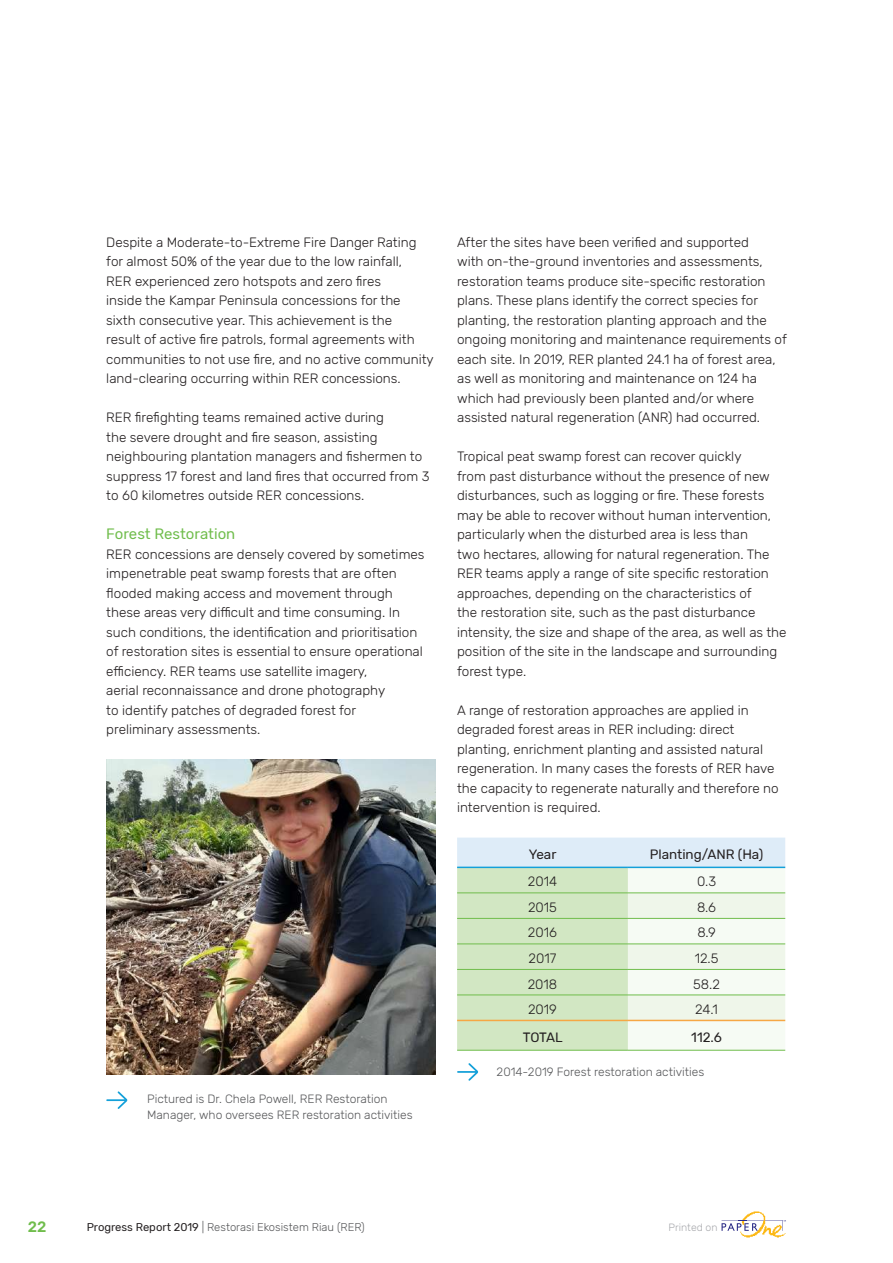
<style>
.page{position:relative;width:893px;height:1263px;background:#fff}
.page>*{position:absolute;margin:0;border:0;box-sizing:border-box;transform-origin:0 0}
.t1{font:15px "Rubik";color:#70bd4c}
.t2{font:500 15px "Rubik";color:#70bd4c}
.t3{font:300 13.5px/19.5px "Rubik";color:#231f20}
.t4{font:13.5px "Rubik";color:#231f20}
.t5{font:300 12px/16.5px "Rubik";color:#57585a}
.t6{font:300 11.25px "Rubik";color:#57585a}
.t7{font:300 10.5px "Rubik";color:#a8a9ad}
.s1{font-weight:400;color:#231f20}
</style>
<div class="page">
<svg style="left:457px;top:837px;width:328px;height:213px"></svg>
<hr style="left:457px;top:867px;width:171px;height:1px;background:#14a0d9">
<hr style="left:457px;top:893px;width:171px;height:1px;background:#70bd4c">
<hr style="left:457px;top:918px;width:171px;height:1px;background:#70bd4c">
<hr style="left:457px;top:944px;width:171px;height:1px;background:#70bd4c">
<hr style="left:457px;top:969px;width:171px;height:1px;background:#70bd4c">
<hr style="left:457px;top:995px;width:171px;height:1px;background:#70bd4c">
<hr style="left:457px;top:1050px;width:171px;height:1px;background:#70bd4c">
<hr style="left:628px;top:867px;width:157px;height:1px;background:#14a0d9">
<hr style="left:628px;top:893px;width:157px;height:1px;background:#70bd4c">
<hr style="left:628px;top:918px;width:157px;height:1px;background:#70bd4c">
<hr style="left:628px;top:944px;width:157px;height:1px;background:#70bd4c">
<hr style="left:628px;top:969px;width:157px;height:1px;background:#70bd4c">
<hr style="left:628px;top:1050px;width:157px;height:1px;background:#70bd4c">
<hr style="left:628px;top:995px;width:157px;height:1px;background:#70bd4c">
<hr style="left:457px;top:1020px;width:171px;height:1px;background:#f6a744">
<hr style="left:628px;top:1020px;width:157px;height:1px;background:#f6a744">
<img style="left:106px;top:759px;width:330px;height:315px">
<img style="left:740px;top:1211px;width:46px;height:27px">
<svg style="left:721px;top:1220px;width:65px;height:11px"></svg>
<svg style="left:106px;top:1091px;width:21px;height:18px"></svg>
<svg style="left:457px;top:1063px;width:21px;height:18px"></svg>
<p class="t3" style="left:106px;top:232px;width:329px">Despite a Moderate-to-Extreme Fire Danger Rating for almost 50% of the year due to the low rainfall,<br>RER experienced zero hotspots and zero fires<br>inside the Kampar Peninsula concessions for the<br>sixth consecutive year. This achievement is the<br>result of active fire patrols, formal agreements with communities to not use fire, and no active community land-clearing occurring within RER concessions.</p>
<p class="t3" style="left:106px;top:408px;width:325px">RER firefighting teams remained active during<br>the severe drought and fire season, assisting neighbouring plantation managers and fishermen to suppress 17 forest and land fires that occurred from 3 to 60 kilometres outside RER concessions.</p>
<p class="t1" style="left:106px;top:525px;width:131px">Forest Restoration</p>
<p class="t3" style="left:106px;top:544px;width:320px">RER concessions are densely covered by sometimes impenetrable peat swamp forests that are often flooded making access and movement through these areas very difficult and time consuming. In such conditions, the identification and prioritisation of restoration sites is essential to ensure operational efficiency. RER teams use satellite imagery,<br>aerial reconnaissance and drone photography<br>to identify patches of degraded forest for preliminary assessments.</p>
<p class="t5" style="left:147px;top:1090px;width:267px">Pictured is Dr. Chela Powell, RER Restoration<br>Manager, who oversees RER restoration activities</p>
<p class="t3" style="left:457px;top:232px;width:331px">After the sites have been verified and supported<br>with on-the-ground inventories and assessments, restoration teams produce site-specific restoration plans. These plans identify the correct species for planting, the restoration planting approach and the ongoing monitoring and maintenance requirements of each site. In 2019, RER planted 24.1 ha of forest area, as well as monitoring and maintenance on 124 ha which had previously been planted and/or where assisted natural regeneration (ANR) had occurred.</p>
<p class="t3" style="left:457px;top:447px;width:331px">Tropical peat swamp forest can recover quickly<br>from past disturbance without the presence of new disturbances, such as logging or fire. These forests may be able to recover without human intervention, particularly when the disturbed area is less than<br>two hectares, allowing for natural regeneration. The RER teams apply a range of site specific restoration approaches, depending on the characteristics of<br>the restoration site, such as the past disturbance intensity, the size and shape of the area, as well as the position of the site in the landscape and surrounding forest type.</p>
<p class="t3" style="left:457px;top:700px;width:323px">A range of restoration approaches are applied in degraded forest areas in RER including: direct planting, enrichment planting and assisted natural regeneration. In many cases the forests of RER have the capacity to regenerate naturally and therefore no intervention is required.</p>
<p class="t4" style="left:529px;top:846px;width:29px">Year</p>
<p class="t4" style="left:650px;top:846px;width:115px">Planting/ANR (Ha)</p>
<p class="t3" style="left:528px;top:872px;width:31px">2014</p>
<p class="t3" style="left:697px;top:872px;width:21px">0.3</p>
<p class="t3" style="left:528px;top:898px;width:30px">2015</p>
<p class="t3" style="left:697px;top:898px;width:21px">8.6</p>
<p class="t3" style="left:528px;top:923px;width:31px">2016</p>
<p class="t3" style="left:697px;top:923px;width:20px">8.9</p>
<p class="t3" style="left:529px;top:949px;width:29px">2017</p>
<p class="t3" style="left:695px;top:949px;width:25px">12.5</p>
<p class="t3" style="left:528px;top:974px;width:31px">2018</p>
<p class="t3" style="left:693px;top:974px;width:28px">58.2</p>
<p class="t3" style="left:528px;top:1000px;width:30px">2019</p>
<p class="t3" style="left:695px;top:1000px;width:24px">24.1</p>
<p class="t4" style="left:523px;top:1029px;width:41px">TOTAL</p>
<p class="t4" style="left:691px;top:1029px;width:32px">112.6</p>
<p class="t5" style="left:497px;top:1064px;width:209px">2014-2019 Forest restoration activities</p>
<p class="t2" style="left:28px;top:1218px;width:20px">22</p>
<p class="t6" style="left:87px;top:1221px;width:280px"><span class="s1">Progress Report 2019</span> | Restorasi Ekosistem Riau (RER)</p>
<p class="t7" style="left:669px;top:1221px;width:51px">Printed on</p>
</div>
